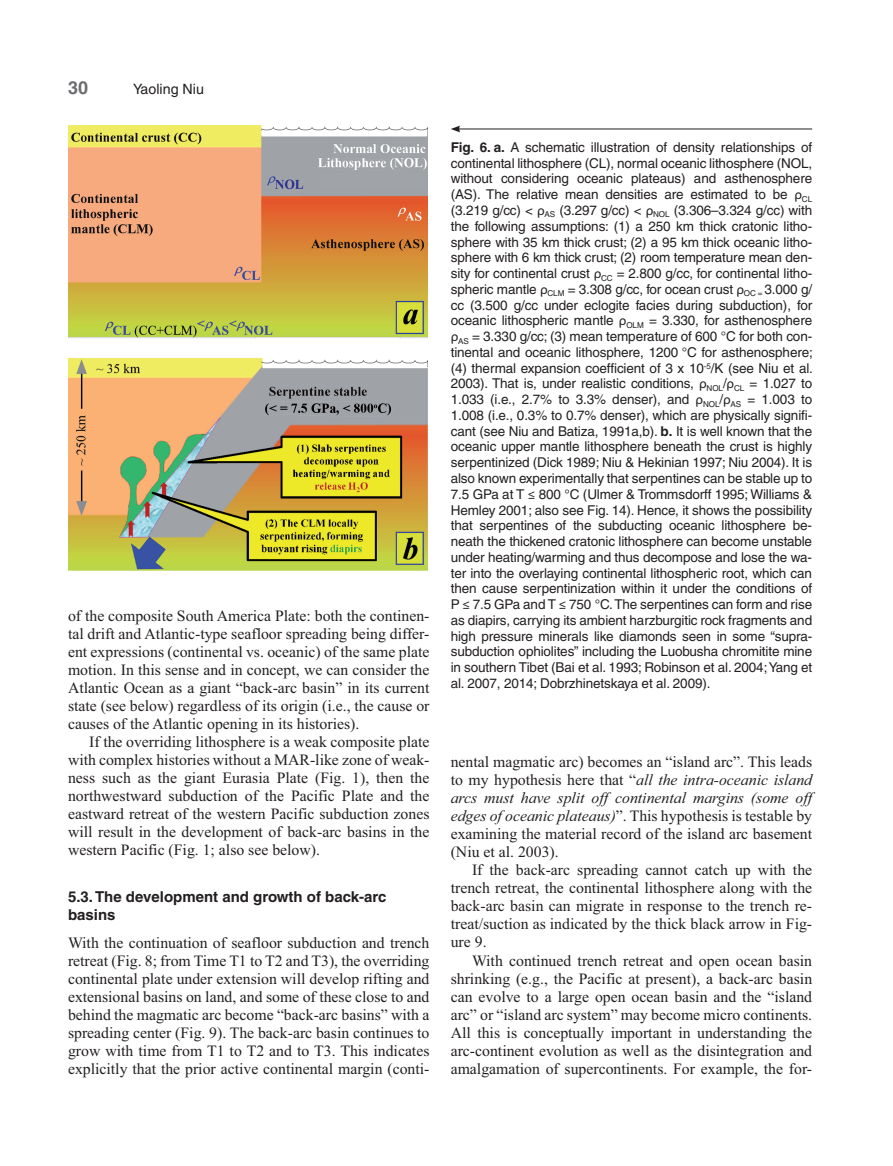
<style>
.page{position:relative;width:893px;height:1166px;background:#fff}
.page>*{position:absolute;margin:0;border:0;box-sizing:border-box;transform-origin:0 0}
.t1{font:700 18px "Helvetica";color:#6c6d70}
.t2{font:15.75px/18px "Times New Roman";color:#231f20;text-align:justify}
.t3{font:700 15px/18px "Helvetica";color:#231f20}
.t4{font:14.25px "Helvetica";color:#231f20}
.t5{font:13.5px/15.8px "Helvetica";letter-spacing:-.01em;color:#231f20;text-align:justify}
.s1{font-weight:700}
.s2{font-family:"Myriad Pro"}
.s3{font-family:"Cambria"}
.s4{font-style:italic}
</style>
<div class="page">
<img style="left:68px;top:125px;width:359px;height:445px">
<hr style="left:458px;top:129px;width:354px;height:1px;background:#231f20">
<svg style="left:451px;top:125px;width:9px;height:7px"></svg>
<p class="t1" style="left:68px;top:81px;width:22px">30</p>
<p class="t4" style="left:133px;top:83px;width:72px">Yaoling Niu</p>
<p class="t2" style="left:68px;top:607px;width:363px">of the composite South America Plate: both the continen&shy;tal drift and Atlantic-type seafloor spreading being differ&shy;ent expressions (continental vs. oceanic) of the same plate motion. In this sense and in concept, we can consider the Atlantic Ocean as a giant “back-arc basin” in its current state (see below) regardless of its origin (i.e., the cause or causes of the Atlantic opening in its histories).</p>
<p class="t2" style="left:68px;top:733px;width:363px;text-indent:21px">If the overriding lithosphere is a weak composite plate with complex histories without a MAR-like zone of weak&shy;ness such as the giant Eurasia Plate (Fig. 1), then the northwestward subduction of the Pacific Plate and the eastward retreat of the western Pacific subduction zones will result in the development of back-arc basins in the western Pacific (Fig. 1; also see below).</p>
<p class="t3" style="left:68px;top:888px;width:320px">5.3. The development and growth of back-arc basins</p>
<p class="t2" style="left:68px;top:935px;width:363px">With the continuation of seafloor subduction and trench retreat (Fig. 8; from Time T1 to T2 and T3), the overriding continental plate under extension will develop rifting and extensional basins on land, and some of these close to and behind the magmatic arc become “back-arc basins” with a spreading center (Fig. 9). The back-arc basin continues to grow with time from T1 to T2 and to T3. This indicates explicitly that the prior active continental margin (conti-</p>
<p class="t5" style="left:451px;top:141px;width:364px"><span class="s1">Fig. 6. a.</span> A schematic illustration of density relationships of continental lithosphere (CL), normal oceanic lithosphere (NOL, without considering oceanic plateaus) and asthenosphere (AS). The relative mean densities are estimated to be <span class="s2">ρ</span><sub>CL </sub>(3.219 g/cc) &lt; <span class="s2">ρ</span><sub>AS</sub> (3.297 g/cc) &lt; <span class="s2">ρ</span><sub>NOL</sub> (3.306–3.324 g/cc) with the following assumptions: (1) a 250 km thick cratonic litho&shy;sphere with 35 km thick crust; (2) a 95 km thick oceanic litho&shy;sphere with 6 km thick crust; (2) room temperature mean den&shy;sity for continental crust <span class="s2">ρ</span><sub>CC</sub> = 2.800 g/cc, for continental litho&shy;spheric mantle <span class="s2">ρ</span><sub>CLM</sub> = 3.308 g/cc, for ocean crust <span class="s2">ρ</span><sub>OC</sub> <sub>=</sub> 3.000 g/ cc (3.500 g/cc under eclogite facies during subduction), for oceanic lithospheric mantle <span class="s2">ρ</span><sub>OLM</sub> = 3.330, for asthenosphere <span class="s2">ρ</span><sub>AS</sub> = 3.330 g/cc; (3) mean temperature of 600 °C for both con&shy;tinental and oceanic lithosphere, 1200 °C for asthenosphere; (4) thermal expansion coefficient of 3 x 10<sup>-5</sup>/K (see Niu et al.<br>2003). That is, under realistic conditions, <span class="s2">ρ</span><sub>NOL</sub>/<span class="s2">ρ</span><sub>CL</sub> = 1.027 to 1.033 (i.e., 2.7% to 3.3% denser), and <span class="s2">ρ</span><sub>NOL</sub>/<span class="s2">ρ</span><sub>AS</sub> = 1.003 to 1.008 (i.e., 0.3% to 0.7% denser), which are physically signifi&shy;cant (see Niu and Batiza, 1991a,b). <span class="s1">b.</span> It is well known that the oceanic upper mantle lithosphere beneath the crust is highly serpentinized (Dick 1989; Niu &amp; Hekinian 1997; Niu 2004). It is also known experimentally that serpentines can be stable up to 7.5 GPa at T <span class="s3">≤</span> 800 °C (Ulmer &amp; Trommsdorff 1995; Williams &amp; Hemley 2001; also see Fig. 14). Hence, it shows the possibility that serpentines of the subducting oceanic lithosphere be&shy;neath the thickened cratonic lithosphere can become unstable under heating/warming and thus decompose and lose the wa&shy;ter into the overlaying continental lithospheric root, which can then cause serpentinization within it under the conditions of P <span class="s3">≤</span> 7.5 GPa and T <span class="s3">≤</span> 750 °C. The serpentines can form and rise as diapirs, carrying its ambient harzburgitic rock fragments and high pressure minerals like diamonds seen in some “supra&shy;subduction ophiolites” including the Luobusha chromitite mine in southern Tibet (Bai et al. 1993; Robinson et al. 2004; Yang et al. 2007, 2014; Dobrzhinetskaya et al. 2009).</p>
<p class="t2" style="left:451px;top:754px;width:363px">nental magmatic arc) becomes an “island arc”. This leads to my hypothesis here that “<span class="s4">all the intra-oceanic island arcs must have split off continental margins (some off edges of oceanic plateaus)</span>”. This hypothesis is testable by examining the material record of the island arc basement (Niu et al. 2003).</p>
<p class="t2" style="left:451px;top:862px;width:363px;text-indent:21px">If the back-arc spreading cannot catch up with the trench retreat, the continental lithosphere along with the back-arc basin can migrate in response to the trench re&shy;treat/suction as indicated by the thick black arrow in Fig&shy;ure 9.</p>
<p class="t2" style="left:451px;top:952px;width:363px;text-indent:21px">With continued trench retreat and open ocean basin shrinking (e.g., the Pacific at present), a back-arc basin can evolve to a large open ocean basin and the “island arc” or “island arc system” may become micro continents.<br>All this is conceptually important in understanding the arc-continent evolution as well as the disintegration and amalgamation of supercontinents. For example, the for-</p>
</div>
